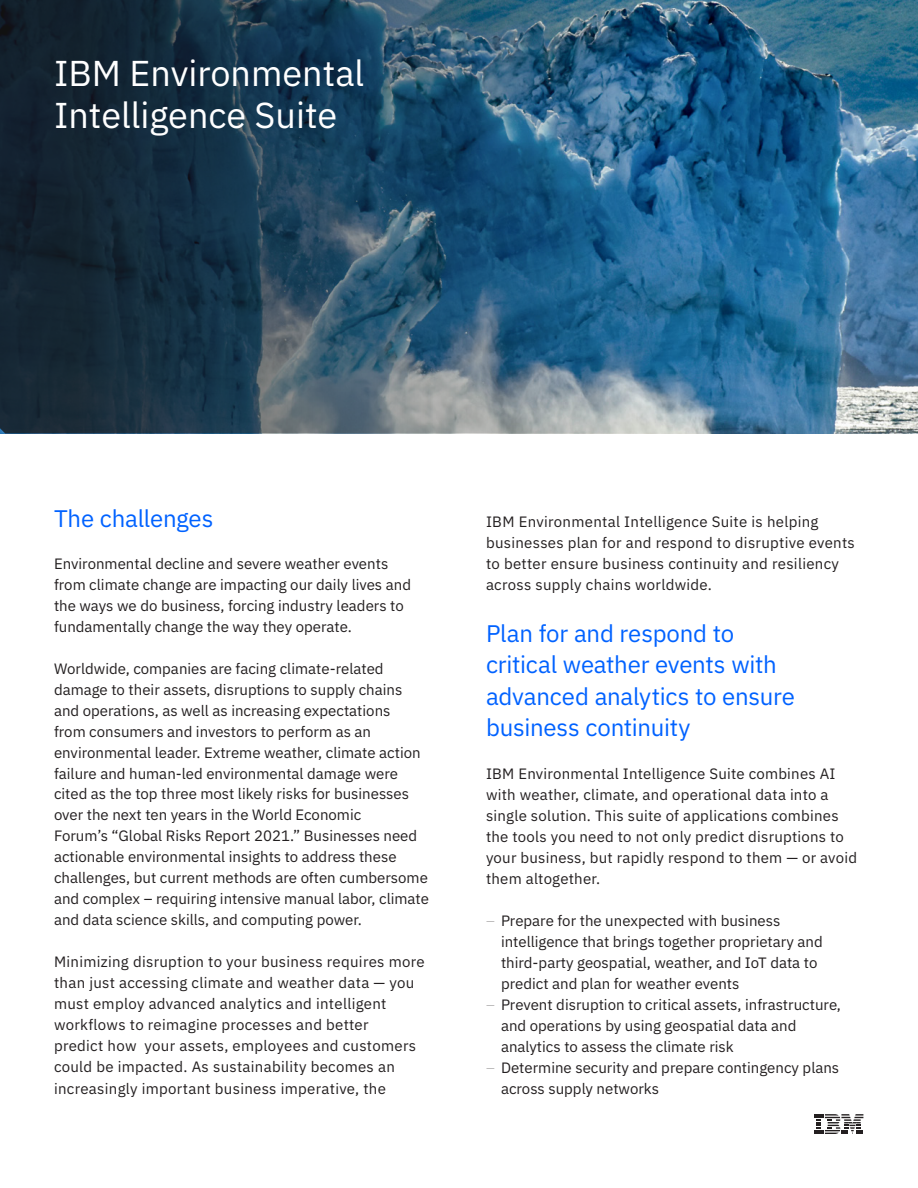
<style>
.page{position:relative;width:918px;height:1188px;background:#fff}
.page>*{position:absolute;margin:0;border:0;box-sizing:border-box;transform-origin:0 0}
.Document_Title_-_sol{font:36px/42px "IBM Plex Sans";color:#fff}
.t1{font:24px/31.5px "IBM Plex Sans";letter-spacing:-.01em;color:#0062ff}
.Body_Copy{font:15px/21px "IBM Plex Sans";color:#231f20}
.Body_Copy-2{font:15px/21px "IBM Plex Sans";letter-spacing:.02em;color:#231f20}
.s1{font-weight:100}
</style>
<div class="page">
<img style="left:727px;top:0;width:191px;height:434px">
<svg style="left:0;top:0;width:727px;height:434px;background:#284d67"></svg>
<svg style="left:814px;top:1114px;width:49px;height:20px"></svg>
<p class="Document_Title_-_sol" style="left:54px;top:49px;width:312px">IBM Environmental<br>Intelligence Suite</p>
<h2 class="t1" style="left:54px;top:500px;width:161px">The challenges</h2>
<p class="Body_Copy" style="left:54px;top:551px;width:359px">Environmental decline and severe weather events from climate change are impacting our daily lives and the ways we do business, forcing industry leaders to fundamentally change the way they operate.</p>
<p class="Body_Copy" style="left:54px;top:656px;width:377px">Worldwide, companies are facing climate-related damage to their assets, disruptions to supply chains and operations, as well as increasing expectations<br>from consumers and investors to perform as an environmental leader. Extreme weather, climate action failure and human-led environmental damage were cited as the top three most likely risks for businesses over the next ten years in the World Economic<br>Forum’s “Global Risks Report 2021.” Businesses need actionable environmental insights to address these challenges, but current methods are often cumbersome and complex – requiring intensive manual labor, climate and data science skills, and computing power.</p>
<p class="Body_Copy-2" style="left:54px;top:950px;width:372px">Minimizing disruption to your business requires more than just accessing climate and weather data — you must employ advanced analytics and intelligent workflows to reimagine processes and better<br>predict how your assets, employees and customers could be impacted. As sustainability becomes an increasingly important business imperative, the</p>
<p class="Body_Copy-2" style="left:486px;top:509px;width:370px">IBM Environmental Intelligence Suite is helping businesses plan for and respond to disruptive events to better ensure business continuity and resiliency across supply chains worldwide.</p>
<h2 class="t1" style="left:486px;top:616px;width:310px">Plan for and respond to critical weather events with advanced analytics to ensure business continuity</h2>
<p class="Body_Copy" style="left:486px;top:761px;width:373px">IBM Environmental Intelligence Suite combines AI with weather, climate, and operational data into a single solution. This suite of applications combines the tools you need to not only predict disruptions to your business, but rapidly respond to them — or avoid them altogether.</p>
<p class="Body_Copy" style="left:501px;top:908px;width:323px;text-indent:-15px"><span class="s1">–</span> Prepare for the unexpected with business intelligence that brings together proprietary and third-party geospatial, weather, and IoT data to predict and plan for weather events</p>
<p class="Body_Copy" style="left:501px;top:992px;width:342px;text-indent:-15px"><span class="s1">–</span> Prevent disruption to critical assets, infrastructure, and operations by using geospatial data and analytics to assess the climate risk</p>
<p class="Body_Copy" style="left:501px;top:1055px;width:340px;text-indent:-15px"><span class="s1">–</span> Determine security and prepare contingency plans across supply networks</p>
</div>
